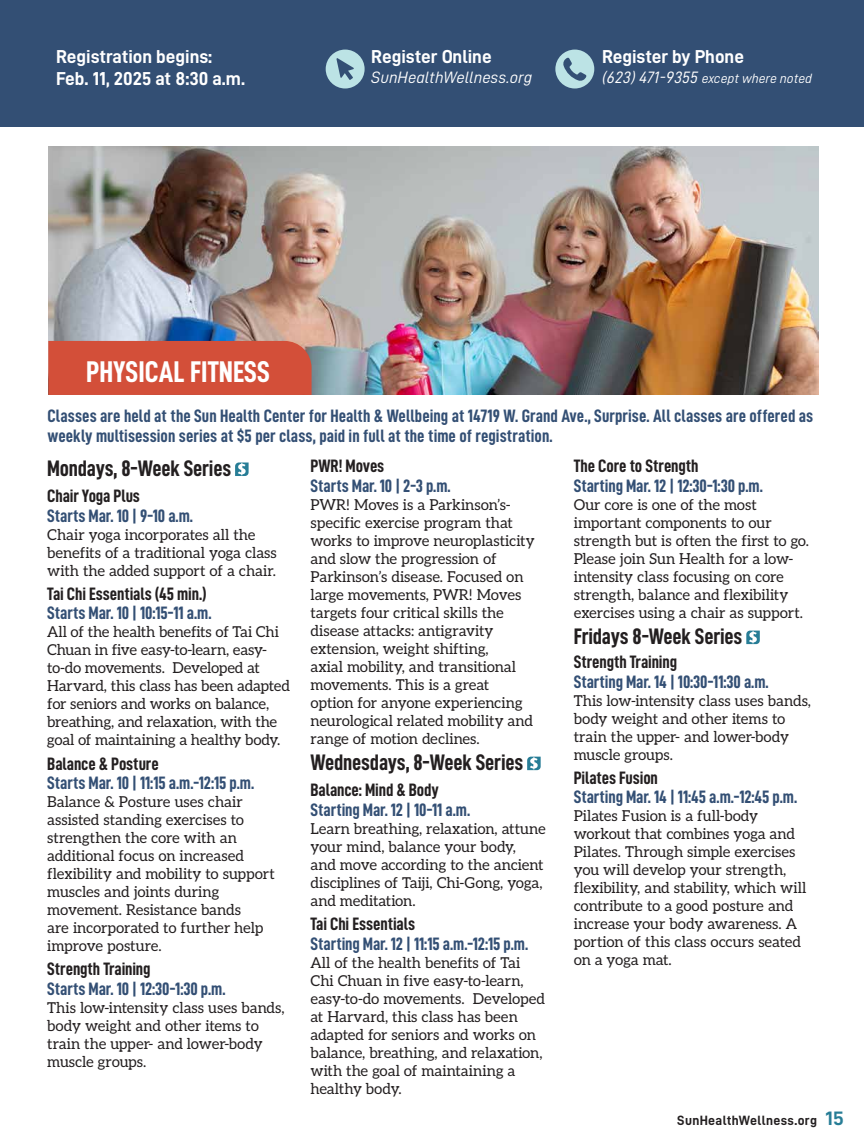
<style>
.page{position:relative;width:864px;height:1148px;background:#fff}
.page>*{position:absolute;margin:0;border:0;box-sizing:border-box;transform-origin:0 0}
.Class_Category{font:30px "D DIN Condensed Bold";color:#fff}
.Class_Description{font:22.5px "D DIN Condensed Bold";letter-spacing:-.01em;color:#231f20}
.t1{font:18.75px "D DIN Bold";color:#fff}
.Class_Description-2{font:18px/19.5px "D DIN Condensed Bold";letter-spacing:-.005em;color:#334f74}
.t2{font:16.5px "D DIN Italic";color:#fff}
.Class_Description-3{font:15px/18px "Aleo";letter-spacing:-.005em;color:#231f20}
.t3{font:13.5px "D DIN Italic";color:#fff}
.t4{font:13.5px "D DIN Bold";letter-spacing:.025em;color:#231f20}
.s1{font-size:16.5px}
.s2{color:#231f20}
.s3{font-family:"D DIN Exp Bold";font-size:19.5px;color:#277d96}
</style>
<div class="page">
<img style="left:48px;top:147px;width:770px;height:248px">
<div style="left:48px;top:341px;width:264px;height:54px;background:#d34f39"></div>
<svg style="left:235px;top:462px;width:14px;height:14px"></svg>
<svg style="left:527px;top:756px;width:14px;height:14px"></svg>
<svg style="left:746px;top:630px;width:14px;height:14px"></svg>
<div style="left:0;top:0;width:864px;height:126px;background:#334f74"></div>
<svg style="left:326px;top:50px;width:39px;height:38px"></svg>
<svg style="left:555px;top:50px;width:39px;height:38px"></svg>
<p class="t1" style="left:56px;top:46px;width:158px">Registration begins:</p>
<p class="t1" style="left:56px;top:68px;width:190px">Feb. 11, 2025 at 8:30 a.m.</p>
<p class="t1" style="left:371px;top:46px;width:122px">Register Online</p>
<p class="t2" style="left:371px;top:68px;width:163px">SunHealthWellness.org</p>
<p class="t1" style="left:602px;top:46px;width:143px">Register by Phone</p>
<p class="t3" style="left:602px;top:71px;width:212px"><span class="s1">(623) 471-9355</span> except where noted</p>
<p class="Class_Category" style="left:86px;top:355px;width:185px">PHYSICAL FITNESS</p>
<p class="Class_Description-2" style="left:48px;top:406px;width:767px">Classes are held at the Sun Health Center for Health &amp; Wellbeing at 14719 W. Grand Ave., Surprise. All classes are offered as weekly multisession series at $5 per class, paid in full at the time of registration.</p>
<p class="Class_Description" style="left:47px;top:456px;width:185px">Mondays, 8-Week Series</p>
<p class="Class_Description-2" style="left:47px;top:486px;width:147px"><span class="s2">Chair Yoga Plus<br></span>Starts Mar. 10 | 9-10 a.m.</p>
<p class="Class_Description-3" style="left:47px;top:525px;width:231px">Chair yoga incorporates all the benefits of a traditional yoga class with the added support of a chair.</p>
<p class="Class_Description-2" style="left:47px;top:583px;width:166px"><span class="s2">Tai Chi Essentials (45 min.)<br></span>Starts Mar. 10 | 10:15-11 a.m.</p>
<p class="Class_Description-3" style="left:47px;top:622px;width:244px">All of the health benefits of Tai Chi Chuan in five easy-to-learn, easy&shy;to-do movements. Developed at Harvard, this class has been adapted for seniors and works on balance, breathing, and relaxation, with the goal of maintaining a healthy body.</p>
<p class="Class_Description-2" style="left:47px;top:753px;width:209px"><span class="s2">Balance &amp; Posture<br></span>Starts Mar. 10 | 11:15 a.m.-12:15 p.m.</p>
<p class="Class_Description-3" style="left:47px;top:792px;width:229px">Balance &amp; Posture uses chair assisted standing exercises to strengthen the core with an additional focus on increased flexibility and mobility to support muscles and joints during movement. Resistance bands<br>are incorporated to further help improve posture.</p>
<p class="Class_Description-2" style="left:47px;top:959px;width:180px"><span class="s2">Strength Training<br></span>Starts Mar. 10 | 12:30-1:30 p.m.</p>
<p class="Class_Description-3" style="left:47px;top:997px;width:239px">This low-intensity class uses bands, body weight and other items to train the upper- and lower-body muscle groups.</p>
<p class="Class_Description-2" style="left:574px;top:456px;width:191px"><span class="s2">The Core to Strength<br></span>Starting Mar. 12 | 12:30-1:30 p.m.</p>
<p class="Class_Description-3" style="left:574px;top:495px;width:237px">Our core is one of the most important components to our strength but is often the first to go.<br>Please join Sun Health for a low&shy;intensity class focusing on core strength, balance and flexibility exercises using a chair as support.</p>
<p class="Class_Description" style="left:574px;top:624px;width:170px">Fridays 8-Week Series</p>
<p class="Class_Description-2" style="left:574px;top:652px;width:197px"><span class="s2">Strength Training<br></span>Starting Mar. 14 | 10:30-11:30 a.m.</p>
<p class="Class_Description-3" style="left:574px;top:690px;width:239px">This low-intensity class uses bands, body weight and other items to train the upper- and lower-body muscle groups.</p>
<p class="Class_Description-2" style="left:574px;top:767px;width:225px"><span class="s2">Pilates Fusion<br></span>Starting Mar. 14 | 11:45 a.m.-12:45 p.m.</p>
<p class="Class_Description-3" style="left:574px;top:806px;width:234px">Pilates Fusion is a full-body workout that combines yoga and<br>Pilates. Through simple exercises you will develop your strength, flexibility, and stability, which will contribute to a good posture and increase your body awareness. A portion of this class occurs seated on a yoga mat.</p>
<p class="Class_Description-2" style="left:310px;top:456px;width:142px"><span class="s2">PWR! Moves<br></span>Starts Mar. 10 | 2-3 p.m.</p>
<p class="Class_Description-3" style="left:310px;top:495px;width:226px">PWR! Moves is a Parkinson’s&shy;specific exercise program that works to improve neuroplasticity and slow the progression of<br>Parkinson’s disease. Focused on large movements, PWR! Moves targets four critical skills the disease attacks: antigravity extension, weight shifting,<br>axial mobility, and transitional movements. This is a great option for anyone experiencing neurological related mobility and range of motion declines.</p>
<p class="Class_Description" style="left:310px;top:750px;width:214px">Wednesdays, 8-Week Series</p>
<p class="Class_Description-2" style="left:310px;top:780px;width:161px"><span class="s2">Balance: Mind &amp; Body<br></span>Starting Mar. 12 | 10-11 a.m.</p>
<p class="Class_Description-3" style="left:310px;top:819px;width:237px">Learn breathing, relaxation, attune your mind, balance your body,<br>and move according to the ancient disciplines of Taiji, Chi-Gong, yoga, and meditation.</p>
<p class="Class_Description-2" style="left:310px;top:913px;width:219px"><span class="s2">Tai Chi Essentials<br></span>Starting Mar. 12 | 11:15 a.m.-12:15 p.m.</p>
<p class="Class_Description-3" style="left:310px;top:952px;width:236px">All of the health benefits of Tai<br>Chi Chuan in five easy-to-learn, easy-to-do movements. Developed at Harvard, this class has been adapted for seniors and works on balance, breathing, and relaxation, with the goal of maintaining a healthy body.</p>
<p class="t4" style="left:677px;top:1112px;width:168px">SunHealthWellness.org <span class="s3">15</span></p>
</div>
